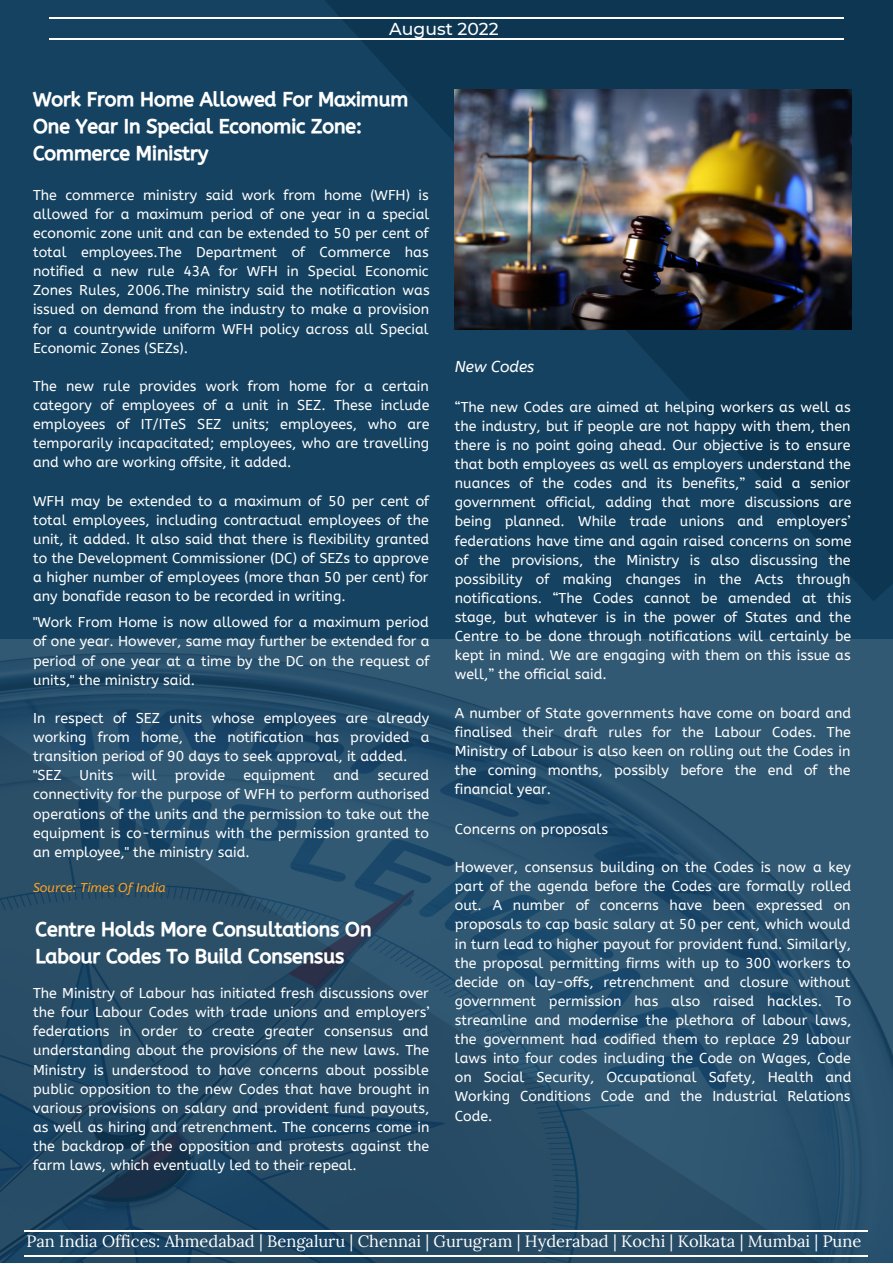
<style>
.page{position:relative;width:893px;height:1264px;background:#fff}
.page>*{position:absolute;margin:0;border:0;box-sizing:border-box;transform-origin:0 0}
.t1{font:19.5px/27px "CA Generated";color:#fff}
.t2{font:500 17.25px "Montserrat";color:#fff}
.t3{font:16.5px "Lora";color:#fff}
.t4{font:italic 15.75px "A Bee Zee";color:#fff}
.t5{font:14.25px/19px "A Bee Zee";color:#fff;text-align:justify}
.t6{font:italic 12.75px "A Bee Zee";color:#fda325}
</style>
<div class="page">
<div style="left:0;top:0;width:892px;height:1262px;background:#154260"></div>
<img style="left:0;top:639px;width:892px;height:623px">
<svg style="left:142px;top:0;width:750px;height:601px"></svg>
<hr style="left:25px;top:1230px;width:843px;height:1px;background:#fff">
<hr style="left:25px;top:1255px;width:843px;height:1px;background:#fff">
<hr style="left:49px;top:38px;width:794px;height:2px;background:#fff">
<hr style="left:49px;top:17px;width:794px;height:1px;background:#fff">
<img style="left:455px;top:89px;width:396px;height:241px">
<p class="t2" style="left:389px;top:18px;width:111px">August 2022</p>
<h1 class="t1" style="left:33px;top:86px;width:377px">Work From Home Allowed For Maximum<br>One Year In Special Economic Zone:<br>Commerce Ministry</h1>
<p class="t5" style="left:33px;top:185px;width:398px">The commerce ministry said work from home (WFH) is allowed for a maximum period of one year in a special economic zone unit and can be extended to 50 per cent of total employees.The Department of Commerce has notified a new rule 43A for WFH in Special Economic Zones Rules, 2006.The ministry said the notification was issued on demand from the industry to make a provision for a countrywide uniform WFH policy across all Special Economic Zones (SEZs).</p>
<p class="t5" style="left:33px;top:377px;width:398px">The new rule provides work from home for a certain category of employees of a unit in SEZ. These include employees of IT/ITeS SEZ units; employees, who are temporarily incapacitated; employees, who are travelling and who are working offsite, it added.</p>
<p class="t5" style="left:33px;top:491px;width:397px">WFH may be extended to a maximum of 50 per cent of total employees, including contractual employees of the unit, it added. It also said that there is flexibility granted to the Development Commissioner (DC) of SEZs to approve a higher number of employees (more than 50 per cent) for any bonafide reason to be recorded in writing.</p>
<p class="t5" style="left:33px;top:613px;width:398px">"Work From Home is now allowed for a maximum period of one year. However, same may further be extended for a period of one year at a time by the DC on the request of units," the ministry said.</p>
<p class="t5" style="left:33px;top:708px;width:398px;text-align:left">In respect of SEZ units whose employees are already working from home, the notification has provided a transition period of 90 days to seek approval, it added. "SEZ</p>
<p class="t5" style="left:33px;top:766px;width:398px;text-indent:344px">secured connectivity for the purpose of WFH to perform authorised operations of the units and the permission to take out the equipment is co-terminus with the permission granted to an employee," the ministry said.</p>
<p class="t6" style="left:33px;top:880px;width:134px">Source: Times Of India</p>
<p class="t5" style="left:80px;top:766px;width:35px">Units</p>
<p class="t5" style="left:131px;top:766px;width:27px">will</p>
<p class="t5" style="left:175px;top:766px;width:52px">provide</p>
<p class="t5" style="left:243px;top:766px;width:73px">equipment</p>
<p class="t5" style="left:333px;top:766px;width:27px">and</p>
<h1 class="t1" style="left:36px;top:916px;width:337px">Centre Holds More Consultations On<br>Labour Codes To Build Consensus</h1>
<p class="t5" style="left:33px;top:983px;width:398px">The Ministry of Labour has initiated fresh discussions over the four Labour Codes with trade unions and employers’ federations in order to create greater consensus and understanding about the provisions of the new laws. The Ministry is understood to have concerns about possible public opposition to the new Codes that have brought in various provisions on salary and provident fund payouts, as well as hiring and retrenchment. The concerns come in the backdrop of the opposition and protests against the farm laws, which eventually led to their repeal.</p>
<p class="t4" style="left:455px;top:358px;width:81px">New Codes</p>
<p class="t5" style="left:455px;top:397px;width:398px">“The new Codes are aimed at helping workers as well as the industry, but if people are not happy with them, then there is no point going ahead. Our objective is to ensure that both employees as well as employers understand the nuances of the codes and its benefits,” said a senior government official, adding that more discussions are being planned. While trade unions and employers’ federations have time and again raised concerns on some of the provisions, the Ministry is also discussing the possibility of making changes in the Acts through notifications. “The Codes cannot be amended at this stage, but whatever is in the power of States and the Centre to be done through notifications will certainly be kept in mind. We are engaging with them on this issue as well,” the official said.</p>
<p class="t5" style="left:455px;top:703px;width:398px">A number of State governments have come on board and finalised their draft rules for the Labour Codes. The Ministry of Labour is also keen on rolling out the Codes in the coming months, possibly before the end of the financial year.</p>
<p class="t5" style="left:455px;top:819px;width:155px">Concerns on proposals</p>
<p class="t5" style="left:455px;top:857px;width:398px">However, consensus building on the Codes is now a key part of the agenda before the Codes are formally rolled out. A number of concerns have been expressed on proposals to cap basic salary at 50 per cent, which would in turn lead to higher payout for provident fund. Similarly, the proposal permitting firms with up to 300 workers to decide on lay-offs, retrenchment and closure without government permission has also raised hackles. To streamline and modernise the plethora of labour laws, the government had codified them to replace 29 labour laws into four codes including the Code on Wages, Code on Social Security, Occupational Safety, Health and Working Conditions Code and the Industrial Relations Code.</p>
<p class="t3" style="left:26px;top:1230px;width:836px">Pan India Offices: Ahmedabad | Bengaluru | Chennai | Gurugram | Hyderabad | Kochi | Kolkata | Mumbai | Pune</p>
</div>
